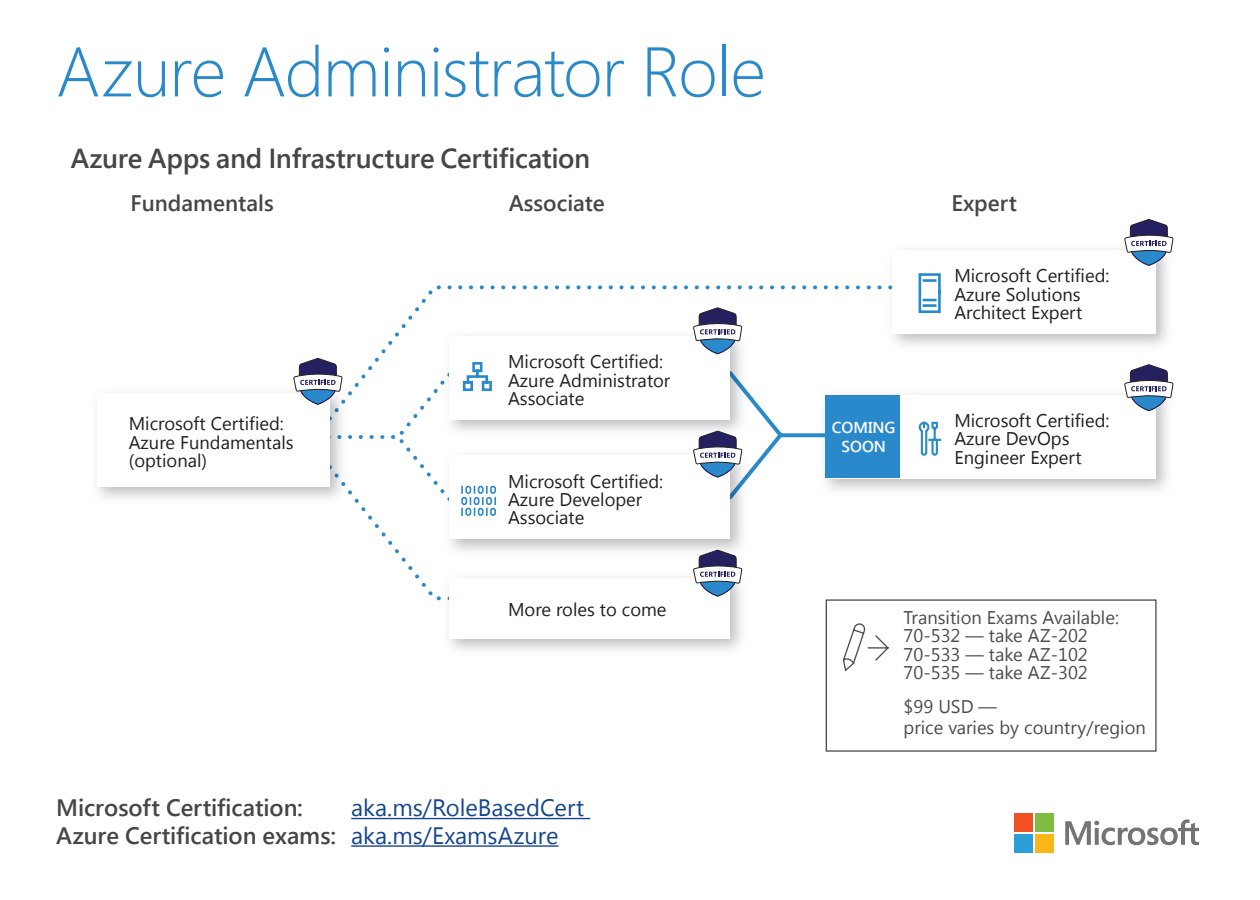
<style>
.page{position:relative;width:1260px;height:900px;background:#fff}
.page>*{position:absolute;margin:0;border:0;box-sizing:border-box;transform-origin:0 0}
.t1{font:300 70px "Segoe Pro";letter-spacing:-.015em;color:#2989c9}
.t2{font:600 27.5px "Segoe Pro";letter-spacing:-.01em;color:#454647}
.t3{font:600 23.75px "Segoe UI";letter-spacing:-.005em;color:#454647}
.t4{font:23.75px "Segoe UI";color:#16468d}
.t5{font:600 22.5px "Segoe UI";color:#454647}
.t6{font:18.25px/18.2px "Segoe UI";color:#231f20}
.t7{font:18.25px/18.5px "Segoe UI";color:#4b4c4d}
.t8{font:600 15.75px/18.5px "Segoe UI";color:#fff;text-align:center}
.s1{font-weight:400;color:#16468d}
</style>
<div class="page">
<svg style="left:1065px;top:819px;width:134px;height:26px"></svg>
<div style="left:1014px;top:813px;width:19px;height:19px;background:#f05226"></div>
<div style="left:1035px;top:813px;width:18px;height:19px;background:#7fbc41"></div>
<div style="left:1014px;top:834px;width:19px;height:19px;background:#2c9ed8"></div>
<div style="left:1035px;top:834px;width:18px;height:19px;background:#fbb617"></div>
<hr style="left:351px;top:818px;width:239px;height:1px;background:#16468d">
<hr style="left:351px;top:845px;width:208px;height:2px;background:#16468d">
<div style="left:826px;top:599px;width:331px;height:153px;border:1px solid #4b4c4d"></div>
<svg style="left:381px;top:285px;width:500px;height:69px"></svg>
<img style="left:438px;top:325px;width:315px;height:227px">
<div style="left:450px;top:336px;width:280px;height:84px;background:#fff"></div>
<div style="left:450px;top:456px;width:280px;height:83px;background:#fff"></div>
<svg style="left:918px;top:421px;width:24px;height:35px"></svg>
<div style="left:825px;top:395px;width:75px;height:83px;background:#2a89ca"></div>
<img style="left:881px;top:249px;width:287px;height:97px">
<div style="left:893px;top:250px;width:263px;height:84px;background:#fff"></div>
<svg style="left:918px;top:273px;width:23px;height:40px"></svg>
<svg style="left:842px;top:623px;width:47px;height:49px"></svg>
<svg style="left:291px;top:357px;width:217px;height:245px"></svg>
<svg style="left:693px;top:307px;width:50px;height:48px"></svg>
<svg style="left:671px;top:369px;width:173px;height:132px"></svg>
<svg style="left:693px;top:549px;width:50px;height:48px"></svg>
<svg style="left:1124px;top:219px;width:50px;height:47px"></svg>
<svg style="left:1124px;top:364px;width:50px;height:48px"></svg>
<p class="t1" style="left:56px;top:24px;width:711px">Azure Administrator Role</p>
<p class="t2" style="left:71px;top:140px;width:521px">Azure Apps and Infrastructure Certification</p>
<p class="t5" style="left:130px;top:182px;width:145px">Fundamentals</p>
<p class="t5" style="left:509px;top:182px;width:98px">Associate</p>
<p class="t5" style="left:951px;top:182px;width:67px">Expert</p>
<p class="t6" style="left:129px;top:414px;width:166px">Microsoft Certified:<br>Azure Fundamentals (optional)</p>
<p class="t6" style="left:508px;top:352px;width:164px">Microsoft Certified:<br>Azure Administrator<br>Associate</p>
<p class="t6" style="left:508px;top:471px;width:157px">Microsoft Certified:<br>Azure Developer<br>Associate</p>
<p class="t6" style="left:508px;top:599px;width:160px">More roles to come</p>
<p class="t3" style="left:56px;top:786px;width:248px">Microsoft Certification:</p>
<p class="t4" style="left:351px;top:792px;width:234px">aka.ms/RoleBasedCert</p>
<p class="t3" style="left:56px;top:813px;width:504px">Azure Certification exams: <span class="s1">aka.ms/ExamsAzure</span></p>
<p class="t8" style="left:832px;top:418px;width:65px">COMING<br>SOON</p>
<p class="t6" style="left:954px;top:266px;width:157px">Microsoft Certified:<br>Azure Solutions<br>Architect Expert</p>
<p class="t6" style="left:954px;top:410px;width:157px">Microsoft Certified:<br>Azure DevOps<br>Engineer Expert</p>
<p class="t7" style="left:904px;top:608px;width:217px">Transition Exams Available:<br>70-532 — take AZ-202<br>70-533 — take AZ-102<br>70-535 — take AZ-302</p>
<p class="t7" style="left:904px;top:696px;width:244px;line-height:21px">$99 USD —<br>price varies by country/region</p>
</div>
